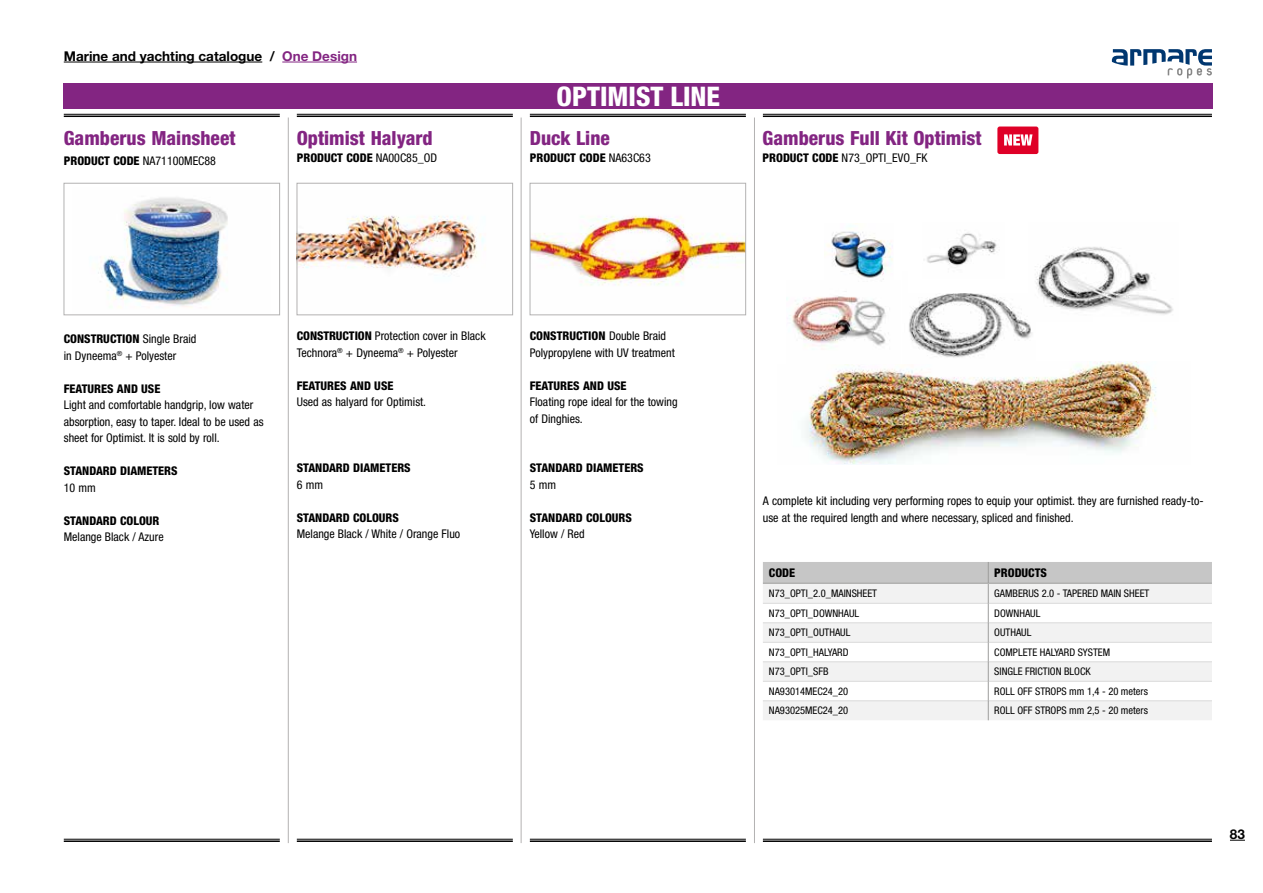
<style>
.page{position:relative;width:1263px;height:893px;background:#fff}
.page>*{position:absolute;margin:0;border:0;box-sizing:border-box;transform-origin:0 0}
.t1{font:800 condensed 27px "Helvetica Neue LT Std";color:#fff}
.t2{font:800 condensed 19.5px "Helvetica Neue LT Std";color:#832582}
.t3{font:700 13.5px "Helvetica Neue LT Std";color:#000}
.t4{font:condensed 12px/16.5px "Helvetica Neue LT Std";color:#000}
.t5{font:800 condensed 12px "Helvetica Neue LT Std";color:#000}
.t6{font:condensed 10.5px "Helvetica Neue LT Std";color:#000}
.s1{color:#832582}
.s2{font-weight:800}
.s3{font-weight:400}
</style>
<div class="page">
<hr style="left:64px;top:62px;width:198px;height:1px;background:#000">
<hr style="left:282px;top:62px;width:75px;height:1px;background:#832582">
<div style="left:997px;top:127px;width:41px;height:27px;background:#df0027;border-radius:2px"></div>
<svg style="left:1004px;top:134px;width:28px;height:12px"></svg>
<svg style="left:763px;top:562px;width:449px;height:158px"></svg>
<hr style="left:763px;top:583px;width:225px;height:1px;background:#9d9d9c">
<hr style="left:988px;top:583px;width:224px;height:1px;background:#9d9d9c">
<img style="left:805px;top:362px;width:352px;height:102px">
<div style="left:774px;top:274px;width:129px;height:90px;background:#fff"></div>
<img style="left:786px;top:296px;width:100px;height:51px">
<img style="left:903px;top:293px;width:132px;height:71px">
<img style="left:927px;top:232px;width:70px;height:34px">
<img style="left:1028px;top:247px;width:145px;height:74px">
<div style="left:1093px;top:318px;width:46px;height:18px;background:#fff"></div>
<img style="left:827px;top:225px;width:66px;height:55px">
<div style="left:64px;top:83px;width:1149px;height:26px;background:#832582"></div>
<hr style="left:64px;top:114px;width:216px;height:1px;background:#000">
<hr style="left:64px;top:116px;width:216px;height:1px;background:#000">
<hr style="left:297px;top:114px;width:216px;height:1px;background:#000">
<hr style="left:297px;top:116px;width:216px;height:1px;background:#000">
<hr style="left:530px;top:114px;width:216px;height:1px;background:#000">
<hr style="left:530px;top:116px;width:216px;height:1px;background:#000">
<hr style="left:763px;top:114px;width:449px;height:1px;background:#000">
<hr style="left:763px;top:116px;width:449px;height:1px;background:#000">
<hr style="left:288px;top:118px;width:1px;height:725px;background:#b3b2b2">
<hr style="left:521px;top:118px;width:1px;height:725px;background:#b3b2b2">
<hr style="left:754px;top:118px;width:1px;height:725px;background:#b3b2b2">
<img style="left:532px;top:215px;width:212px;height:71px">
<div style="left:530px;top:183px;width:216px;height:132px;border:1px solid #b3b2b2"></div>
<img style="left:98px;top:197px;width:130px;height:111px">
<div style="left:64px;top:183px;width:216px;height:132px;border:1px solid #b3b2b2"></div>
<img style="left:299px;top:215px;width:187px;height:62px">
<div style="left:297px;top:183px;width:216px;height:132px;border:1px solid #b3b2b2"></div>
<hr style="left:64px;top:839px;width:216px;height:1px;background:#000">
<hr style="left:64px;top:840px;width:216px;height:2px;background:#000">
<hr style="left:297px;top:839px;width:216px;height:1px;background:#000">
<hr style="left:297px;top:840px;width:216px;height:2px;background:#000">
<hr style="left:530px;top:839px;width:216px;height:1px;background:#000">
<hr style="left:530px;top:840px;width:216px;height:2px;background:#000">
<hr style="left:763px;top:839px;width:449px;height:1px;background:#000">
<hr style="left:763px;top:840px;width:449px;height:2px;background:#000">
<svg style="left:1230px;top:840px;width:15px;height:1px"></svg>
<svg style="left:1112px;top:49px;width:100px;height:29px"></svg>
<p class="t3" style="left:64px;top:48px;width:295px">Marine and yachting catalogue / <span class="s1">One Design</span></p>
<h2 class="t2" style="left:64px;top:126px;width:173px">Gamberus Mainsheet</h2>
<p class="t4" style="left:64px;top:152px;width:154px"><span class="s2">PRODUCT CODE</span> NA71100MEC88</p>
<h2 class="t2" style="left:297px;top:126px;width:137px">Optimist Halyard</h2>
<p class="t5" style="left:297px;top:150px;width:142px">PRODUCT CODE <span class="s3">NA00C85_OD</span></p>
<h1 class="t1" style="left:556px;top:79px;width:165px">OPTIMIST LINE</h1>
<h2 class="t2" style="left:530px;top:126px;width:81px">Duck Line</h2>
<p class="t5" style="left:530px;top:150px;width:122px">PRODUCT CODE <span class="s3">NA63C63</span></p>
<h2 class="t2" style="left:763px;top:126px;width:221px">Gamberus Full Kit Optimist</h2>
<p class="t4" style="left:763px;top:149px;width:166px"><span class="s2">PRODUCT CODE</span> N73_OPTI_EVO_FK</p>
<p class="t4" style="left:64px;top:331px;width:134px"><span class="s2">CONSTRUCTION</span> Single Braid in Dyneema<sup>®</sup> + Polyester</p>
<p class="t5" style="left:64px;top:381px;width:98px">FEATURES AND USE</p>
<p class="t4" style="left:64px;top:397px;width:201px">Light and comfortable handgrip, low water absorption, easy to taper. Ideal to be used as sheet for Optimist. It is sold by roll.</p>
<p class="t5" style="left:64px;top:464px;width:115px">STANDARD DIAMETERS</p>
<p class="t4" style="left:64px;top:479px;width:34px">10 mm</p>
<p class="t5" style="left:64px;top:513px;width:97px">STANDARD COLOUR</p>
<p class="t4" style="left:64px;top:529px;width:101px">Melange Black / Azure</p>
<p class="t4" style="left:297px;top:328px;width:190px"><span class="s2">CONSTRUCTION</span> Protection cover in Black<br>Technora<sup>®</sup> + Dyneema<sup>®</sup> + Polyester</p>
<p class="t5" style="left:297px;top:378px;width:98px">FEATURES AND USE</p>
<p class="t4" style="left:297px;top:394px;width:131px">Used as halyard for Optimist.</p>
<p class="t5" style="left:297px;top:461px;width:115px">STANDARD DIAMETERS</p>
<p class="t4" style="left:297px;top:476px;width:28px">6 mm</p>
<p class="t5" style="left:297px;top:510px;width:104px">STANDARD COLOURS</p>
<p class="t4" style="left:297px;top:526px;width:165px">Melange Black / White / Orange Fluo</p>
<p class="t4" style="left:530px;top:328px;width:147px"><span class="s2">CONSTRUCTION</span> Double Braid<br>Polypropylene with UV treatment</p>
<p class="t5" style="left:530px;top:378px;width:98px">FEATURES AND USE</p>
<p class="t4" style="left:530px;top:394px;width:149px">Floating rope ideal for the towing of Dinghies.</p>
<p class="t5" style="left:530px;top:461px;width:115px">STANDARD DIAMETERS</p>
<p class="t4" style="left:530px;top:476px;width:28px">5 mm</p>
<p class="t5" style="left:530px;top:510px;width:104px">STANDARD COLOURS</p>
<p class="t4" style="left:530px;top:526px;width:56px">Yellow / Red</p>
<p class="t4" style="left:763px;top:493px;width:442px">A complete kit including very performing ropes to equip your optimist. they are furnished ready-to&shy;use at the required length and where necessary, spliced and finished.</p>
<p class="t5" style="left:769px;top:565px;width:28px">CODE</p>
<p class="t5" style="left:994px;top:565px;width:54px">PRODUCTS</p>
<p class="t6" style="left:769px;top:587px;width:110px">N73_OPTI_2.0_MAINSHEET</p>
<p class="t6" style="left:994px;top:587px;width:157px">GAMBERUS 2.0 - TAPERED MAIN SHEET</p>
<p class="t6" style="left:769px;top:607px;width:92px">N73_OPTI_DOWNHAUL</p>
<p class="t6" style="left:994px;top:607px;width:48px">DOWNHAUL</p>
<p class="t6" style="left:769px;top:626px;width:83px">N73_OPTI_OUTHAUL</p>
<p class="t6" style="left:994px;top:626px;width:39px">OUTHAUL</p>
<p class="t6" style="left:769px;top:646px;width:81px">N73_OPTI_HALYARD</p>
<p class="t6" style="left:994px;top:646px;width:117px">COMPLETE HALYARD SYSTEM</p>
<p class="t6" style="left:769px;top:665px;width:61px">N73_OPTI_SFB</p>
<p class="t6" style="left:994px;top:665px;width:98px">SINGLE FRICTION BLOCK</p>
<p class="t6" style="left:769px;top:685px;width:81px">NA93014MEC24_20</p>
<p class="t6" style="left:994px;top:685px;width:155px">ROLL OFF STROPS mm 1,4 - 20 meters</p>
<p class="t6" style="left:769px;top:704px;width:81px">NA93025MEC24_20</p>
<p class="t6" style="left:994px;top:704px;width:155px">ROLL OFF STROPS mm 2,5 - 20 meters</p>
<p class="t3" style="left:1230px;top:826px;width:17px">83</p>
</div>
